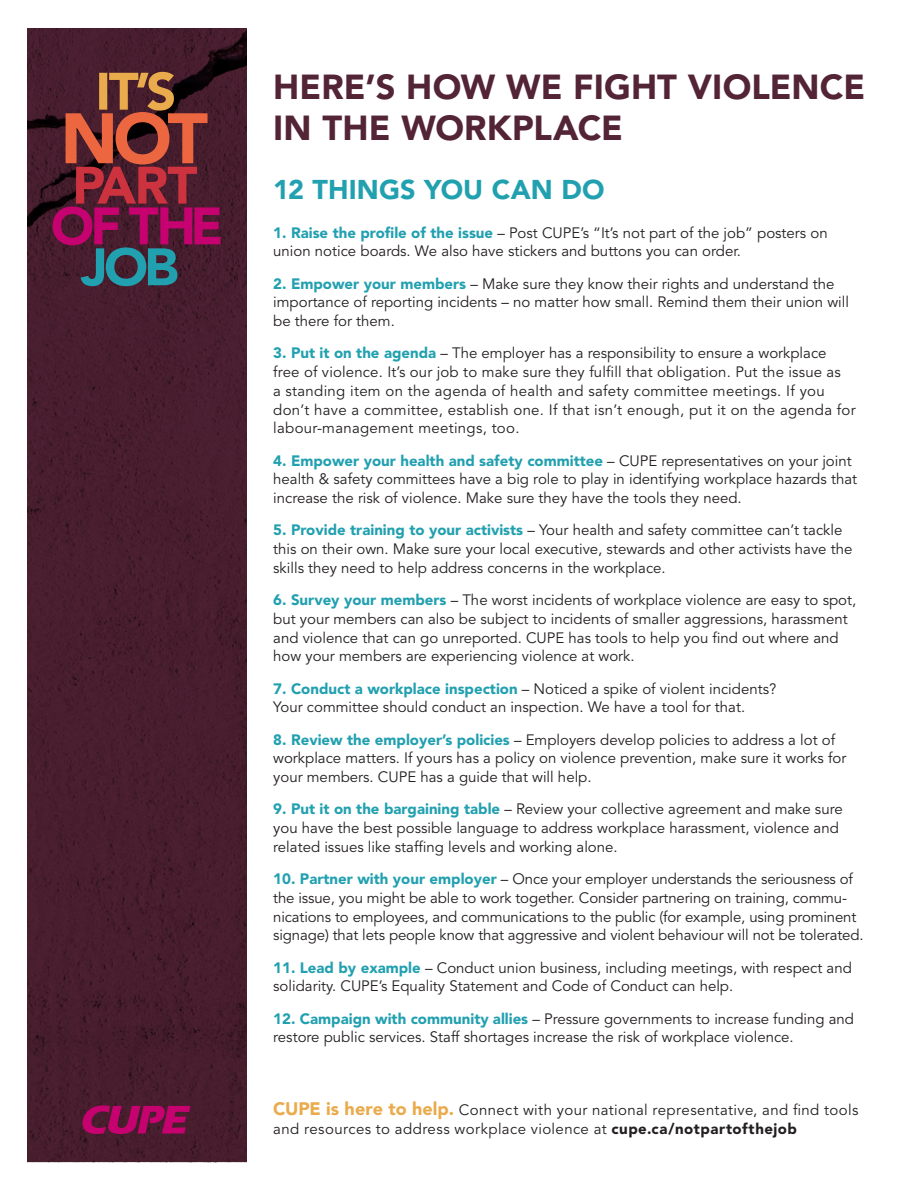
<style>
.page{position:relative;width:918px;height:1188px;background:#fff}
.page>*{position:absolute;margin:0;border:0;box-sizing:border-box;transform-origin:0 0}
.t1{font:900 34.5px/40.5px "Avenir";letter-spacing:.005em;color:#532336}
.t2{font:900 27px "Avenir";letter-spacing:.005em;color:#21a0b0}
.t3{font:15px/18.8px "Avenir";color:#231f20}
.t4{font:15px/18.8px "Avenir";letter-spacing:.02em;color:#231f20}
.t5{font:15px/18.8px "Avenir";letter-spacing:.025em;color:#231f20}
.s1{font-weight:900;color:#21a0b0}
.s2{font-weight:900;font-size:18px;color:#eaab4c}
.s3{font-weight:900}
</style>
<div class="page">
<div style="left:27px;top:28px;width:219px;height:1134px;background:#481e2e"></div>
<svg style="left:81px;top:1105px;width:110px;height:29px;background:#8c0d51"></svg>
<svg style="left:53px;top:72px;width:167px;height:214px;background:#6d2f3c"></svg>
<h1 class="t1" style="left:273px;top:67px;width:593px">HERE’S HOW WE FIGHT VIOLENCE<br>IN THE WORKPLACE</h1>
<h2 class="t2" style="left:273px;top:173px;width:333px">12 THINGS YOU CAN DO</h2>
<p class="t3" style="left:273px;top:224px;width:556px"><span class="s1">1. Raise the profile of the issue</span> – Post CUPE’s “It’s not part of the job” posters on union notice boards. We also have stickers and buttons you can order.</p>
<p class="t3" style="left:273px;top:275px;width:577px"><span class="s1">2. Empower your members</span> – Make sure they know their rights and understand the importance of reporting incidents – no matter how small. Remind them their union will be there for them.</p>
<p class="t4" style="left:273px;top:344px;width:584px"><span class="s1">3. Put it on the agenda</span> – The employer has a responsibility to ensure a workplace free of violence. It’s our job to make sure they fulfill that obligation. Put the issue as<br>a standing item on the agenda of health and safety committee meetings. If you don’t have a committee, establish one. If that isn’t enough, put it on the agenda for labour-management meetings, too.</p>
<p class="t3" style="left:273px;top:452px;width:585px"><span class="s1">4. Empower your health and safety committee</span> – CUPE representatives on your joint health &amp; safety committees have a big role to play in identifying workplace hazards that increase the risk of violence. Make sure they have the tools they need.</p>
<p class="t3" style="left:273px;top:521px;width:581px"><span class="s1">5. Provide training to your activists</span> – Your health and safety committee can’t tackle this on their own. Make sure your local executive, stewards and other activists have the skills they need to help address concerns in the workplace.</p>
<p class="t3" style="left:273px;top:591px;width:585px"><span class="s1">6. Survey your members</span> – The worst incidents of workplace violence are easy to spot, but your members can also be subject to incidents of smaller aggressions, harassment and violence that can go unreported. CUPE has tools to help you find out where and how your members are experiencing violence at work.</p>
<p class="t3" style="left:273px;top:680px;width:505px"><span class="s1">7. Conduct a workplace inspection</span> – Noticed a spike of violent incidents?<br>Your committee should conduct an inspection. We have a tool for that.</p>
<p class="t3" style="left:273px;top:731px;width:575px"><span class="s1">8. Review the employer’s policies</span> – Employers develop policies to address a lot of workplace matters. If yours has a policy on violence prevention, make sure it works for your members. CUPE has a guide that will help.</p>
<p class="t3" style="left:273px;top:800px;width:571px"><span class="s1">9. Put it on the bargaining table</span> – Review your collective agreement and make sure you have the best possible language to address workplace harassment, violence and related issues like staffing levels and working alone.</p>
<p class="t3" style="left:273px;top:870px;width:592px"><span class="s1">10. Partner with your employer</span> – Once your employer understands the seriousness of the issue, you might be able to work together. Consider partnering on training, commu&shy;nications to employees, and communications to the public (for example, using prominent signage) that lets people know that aggressive and violent behaviour will not be tolerated.</p>
<p class="t3" style="left:273px;top:959px;width:580px"><span class="s1">11. Lead by example</span> – Conduct union business, including meetings, with respect and solidarity. CUPE’s Equality Statement and Code of Conduct can help.</p>
<p class="t3" style="left:273px;top:1010px;width:582px"><span class="s1">12. Campaign with community allies</span> – Pressure governments to increase funding and restore public services. Staff shortages increase the risk of workplace violence.</p>
<p class="t5" style="left:273px;top:1101px;width:587px"><span class="s2">CUPE is here to help.</span> Connect with your national representative, and find tools and resources to address workplace violence at <span class="s3">cupe.ca/notpartofthejob</span></p>
</div>
